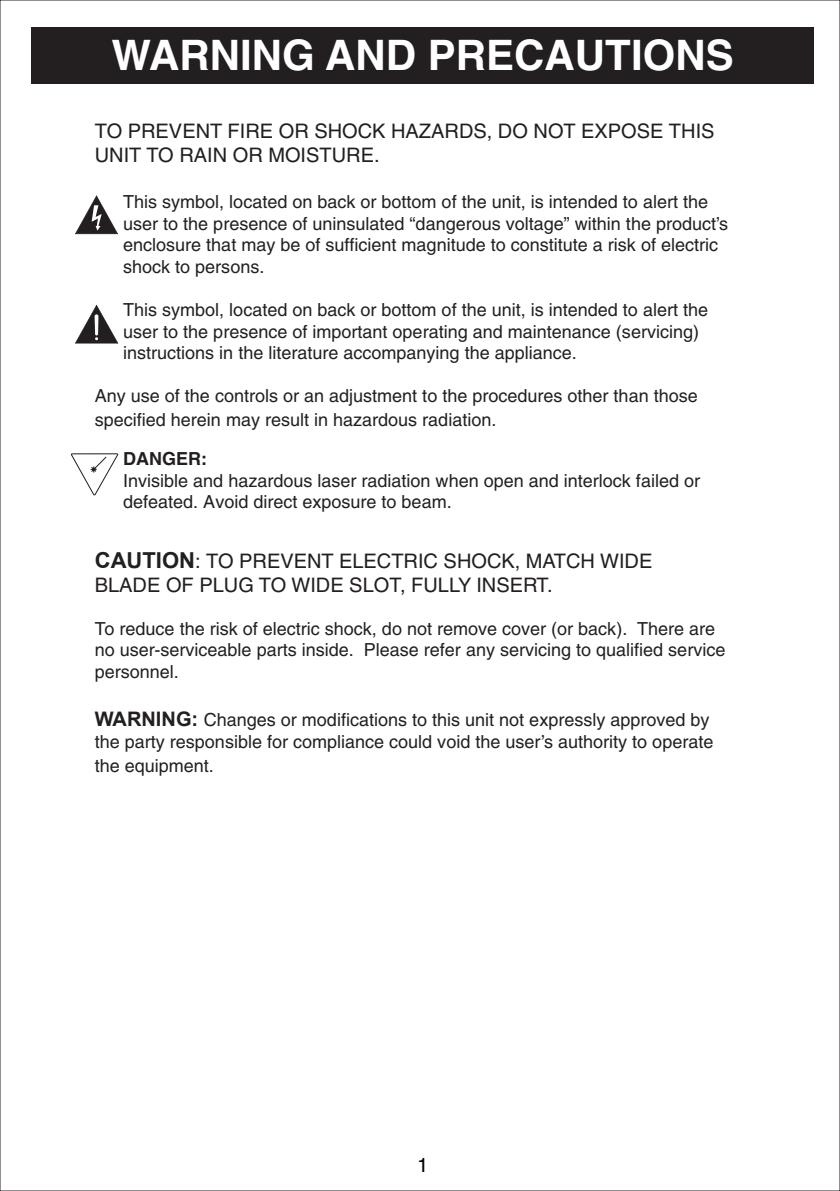
<style>
.page{position:relative;width:840px;height:1191px;background:#fff}
.page>*{position:absolute;margin:0;border:0;box-sizing:border-box;transform-origin:0 0}
.t1{font:700 42px "Helvetica";color:#fff}
.t2{font:20px/24px "Helvetica";color:#231f20}
.t3{font:20px "Helvetica";color:#000001}
.t4{font:18px/21.6px "Helvetica";color:#231f20}
.t5{font:700 18px "Helvetica";color:#231f20}
.s1{font-family:"Arial";font-weight:700;font-size:22px}
.s2{font-family:"Arial";font-weight:700;font-size:20px}
</style>
<div class="page">
<div style="left:31px;top:27px;width:782px;height:57px;background:#231f20"></div>
<svg style="left:75px;top:195px;width:43px;height:39px"></svg>
<svg style="left:75px;top:305px;width:43px;height:38px"></svg>
<svg style="left:71px;top:453px;width:48px;height:42px"></svg>
<h1 class="t1" style="left:112px;top:30px;width:623px">WARNING AND PRECAUTIONS</h1>
<p class="t2" style="left:95px;top:119px;width:621px">TO PREVENT FIRE OR SHOCK HAZARDS, DO NOT EXPOSE THIS<br>UNIT TO RAIN OR MOISTURE.</p>
<p class="t4" style="left:123px;top:191px;width:606px">This symbol, located on back or bottom of the unit, is intended to alert the user to the presence of uninsulated “dangerous voltage” within the product’s enclosure that may be of sufficient magnitude to constitute a risk of electric shock to persons.</p>
<p class="t4" style="left:123px;top:299px;width:586px">This symbol, located on back or bottom of the unit, is intended to alert the</p>
<p class="t4" style="left:123px;top:320px;width:577px">user to the presence of important operating and maintenance (servicing) instructions in the literature accompanying the appliance.</p>
<p class="t4" style="left:95px;top:384px;width:604px;line-height:24px">Any use of the controls or an adjustment to the procedures other than those specified herein may result in hazardous radiation.</p>
<p class="t5" style="left:123px;top:448px;width:85px">DANGER:</p>
<p class="t4" style="left:123px;top:469px;width:578px">Invisible and hazardous laser radiation when open and interlock failed or defeated. Avoid direct exposure to beam.</p>
<p class="t2" style="left:95px;top:548px;width:558px"><span class="s1">CAUTION</span>: TO PREVENT ELECTRIC SHOCK, MATCH WIDE<br>BLADE OF PLUG TO WIDE SLOT, FULLY INSERT.</p>
<p class="t4" style="left:95px;top:617px;width:631px">To reduce the risk of electric shock, do not remove cover (or back). There are no user-serviceable parts inside. Please refer any servicing to qualified service personnel.</p>
<p class="t4" style="left:95px;top:709px;width:619px"><span class="s2">WARNING:</span> Changes or modifications to this unit not expressly approved by the party responsible for compliance could void the user’s authority to operate</p>
<p class="t4" style="left:95px;top:754px;width:121px">the equipment.</p>
<p class="t3" style="left:417px;top:1153px;width:13px">1</p>
</div>
